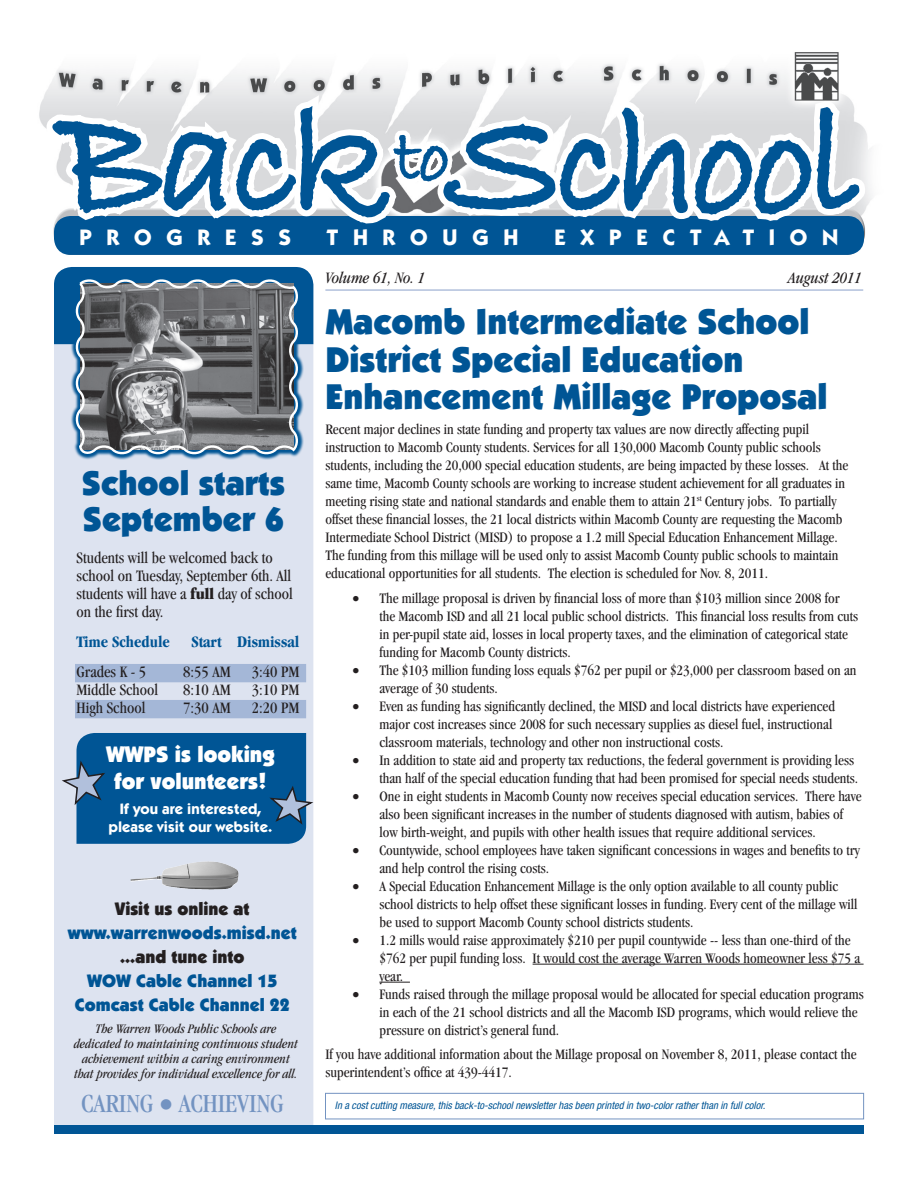
<style>
.page{position:relative;width:918px;height:1188px;background:#fff}
.page>*{position:absolute;margin:0;border:0;box-sizing:border-box;transform-origin:0 0}
.t1{font:162px "Bradley Hand ITCTT Bold";letter-spacing:-.05em;color:#005595}
.t2{font:77.7px "Bradley Hand ITCTT Bold";color:#005595}
.t3{font:900 36px/37.5px "Itc Kabel";color:#005595}
.t4{font:900 34.5px "Itc Kabel";color:#005595}
.t5{font:condensed 27px "Garamond";color:#7393c1}
.t6{font:900 22.5px "Itc Kabel";color:#fff}
.t7{font:700 22.5px "Itc Kabel";letter-spacing:.66em;color:#fff}
.t8{font:900 18px "Itc Kabel";color:#005595}
.t9{font:900 18px "Itc Kabel";color:#231f20}
.t10{font:condensed 16.5px/18px "Garamond";color:#231f20}
.t11{font:700 condensed 16.5px "Garamond";color:#005595}
.t12{font:italic condensed 16.5px "Garamond";color:#231f20}
.t13{font:condensed 15px/18px "Garamond";color:#231f20}
.t14{font:700 15px/18px "Itc Kabel";color:#fff;text-align:center}
.t15{font:italic condensed 13.5px "Garamond";color:#231f20}
.t16{font:italic condensed 10.5px "Helvetica Neue";color:#005595}
.s1{font-stretch:ultra-condensed}
</style>
<div class="page">
<div style="left:54px;top:458px;width:259px;height:667px;background:#dde3f0"></div>
<hr style="left:325px;top:289px;width:538px;height:2px;background:#b1c0dc">
<div style="left:54px;top:1125px;width:810px;height:9px;background:#005595"></div>
<div style="left:75px;top:664px;width:231px;height:18px;background:#a4b7d7"></div>
<div style="left:75px;top:700px;width:231px;height:18px;background:#a4b7d7"></div>
<img style="left:136px;top:861px;width:103px;height:18px">
<img style="left:131px;top:879px;width:107px;height:11px">
<svg style="left:54px;top:267px;width:259px;height:191px"></svg>
<img style="left:50px;top:52px;width:814px;height:203px">
<div style="left:54px;top:216px;width:810px;height:39px;background:#005595;border-radius:16px"></div>
<svg style="left:39px;top:85px;width:833px;height:156px"></svg>
<div style="left:76px;top:224px;width:765px;height:26px;background:#005595"></div>
<div style="left:325px;top:1093px;width:539px;height:26px;border:1px solid #7393c1"></div>
<hr style="left:533px;top:964px;width:331px;height:1px;background:#231f20">
<hr style="left:379px;top:982px;width:31px;height:1px;background:#231f20">
<svg style="left:60px;top:733px;width:254px;height:111px"></svg>
<p class="t1" style="left:58px;top:39px;width:804px">Back School</p>
<p class="t2" style="left:395px;top:97px;width:56px">to</p>
<p class="t7" style="left:80px;top:224px;width:213px">PROGRESS</p>
<p class="t7" style="left:327px;top:224px;width:193px">THROUGH</p>
<p class="t7" style="left:555px;top:224px;width:285px">EXPECTATION</p>
<p class="t4" style="left:82px;top:462px;width:205px">School starts</p>
<p class="t4" style="left:83px;top:498px;width:203px">September 6</p>
<p class="t10" style="left:77px;top:548px;width:218px">Students will be welcomed back to school on Tuesday, September 6th. All students will have a <span class="s1">full</span> day of school on the first day.</p>
<p class="t11" style="left:77px;top:632px;width:95px">Time Schedule</p>
<p class="t11" style="left:191px;top:632px;width:110px">Start Dismissal</p>
<p class="t10" style="left:77px;top:662px;width:71px">Grades K - 5</p>
<p class="t10" style="left:183px;top:662px;width:49px">8:55 AM</p>
<p class="t10" style="left:252px;top:662px;width:49px">3:40 PM</p>
<p class="t10" style="left:77px;top:680px;width:83px">Middle School</p>
<p class="t10" style="left:183px;top:680px;width:49px">8:10 AM</p>
<p class="t10" style="left:252px;top:680px;width:49px">3:10 PM</p>
<p class="t10" style="left:77px;top:698px;width:70px">High School</p>
<p class="t10" style="left:183px;top:698px;width:49px">7:30 AM</p>
<p class="t10" style="left:252px;top:698px;width:49px">2:20 PM</p>
<p class="t6" style="left:106px;top:741px;width:170px">WWPS is looking</p>
<p class="t6" style="left:114px;top:768px;width:154px">for volunteers!</p>
<p class="t14" style="left:109px;top:800px;width:165px">If you are interested, please visit our website.</p>
<p class="t9" style="left:115px;top:898px;width:136px">Visit us online at</p>
<p class="t8" style="left:68px;top:922px;width:231px">www.warrenwoods.misd.net</p>
<p class="t9" style="left:120px;top:946px;width:126px">...and tune into</p>
<p class="t8" style="left:87px;top:970px;width:192px">WOW Cable Channel 15</p>
<p class="t8" style="left:75px;top:994px;width:217px">Comcast Cable Channel 22</p>
<p class="t15" style="left:95px;top:1021px;width:182px">The Warren Woods Public Schools are</p>
<p class="t15" style="left:74px;top:1036px;width:226px">dedicated to maintaining continuous student</p>
<p class="t15" style="left:82px;top:1051px;width:209px">achievement within a caring environment</p>
<p class="t15" style="left:74px;top:1066px;width:225px">that provides for individual excellence for all.</p>
<p class="t5" style="left:81px;top:1089px;width:204px">CARING ● ACHIEVING</p>
<p class="t12" style="left:325px;top:268px;width:102px">Volume 61, No. 1</p>
<p class="t12" style="left:788px;top:268px;width:75px">August 2011</p>
<p class="t3" style="left:325px;top:303px;width:504px">Macomb Intermediate School<br>District Special Education<br>Enhancement Millage Proposal</p>
<p class="t13" style="left:325px;top:420px;width:524px">Recent major declines in state funding and property tax values are now directly affecting pupil instruction to Macomb County students. Services for all 130,000 Macomb County public schools students, including the 20,000 special education students, are being impacted by these losses. At the same time, Macomb County schools are working to increase student achievement for all graduates in meeting rising state and national standards and enable them to attain 21<sup>st</sup> Century jobs. To partially offset these financial losses, the 21 local districts within Macomb County are requesting the Macomb Intermediate School District (MISD) to propose a 1.2 mill Special Education Enhancement Millage.<br>The funding from this millage will be used only to assist Macomb County public schools to maintain educational opportunities for all students. The election is scheduled for Nov. 8, 2011.</p>
<p class="t13" style="left:379px;top:589px;width:480px;text-indent:-27px">• The millage proposal is driven by financial loss of more than $103 million since 2008 for the Macomb ISD and all 21 local public school districts. This financial loss results from cuts in per-pupil state aid, losses in local property taxes, and the elimination of categorical state funding for Macomb County districts.</p>
<p class="t13" style="left:379px;top:661px;width:479px;text-indent:-27px">• The $103 million funding loss equals $762 per pupil or $23,000 per classroom based on an average of 30 students.</p>
<p class="t13" style="left:379px;top:697px;width:457px;text-indent:-27px">• Even as funding has significantly declined, the MISD and local districts have experienced major cost increases since 2008 for such necessary supplies as diesel fuel, instructional classroom materials, technology and other non instructional costs.</p>
<p class="t13" style="left:352px;top:751px;width:507px;text-align:right">• In addition to state aid and property tax reductions, the federal government is providing less than half of the special education funding that had been promised for special needs students.</p>
<p class="t13" style="left:379px;top:787px;width:484px;text-indent:-27px">• One in eight students in Macomb County now receives special education services. There have also been significant increases in the number of students diagnosed with autism, babies of low birth-weight, and pupils with other health issues that require additional services.</p>
<p class="t13" style="left:379px;top:841px;width:482px;text-indent:-27px">• Countywide, school employees have taken significant concessions in wages and benefits to try and help control the rising costs.</p>
<p class="t13" style="left:379px;top:877px;width:480px;text-indent:-27px">• A Special Education Enhancement Millage is the only option available to all county public school districts to help offset these significant losses in funding. Every cent of the millage will be used to support Macomb County school districts students.</p>
<p class="t13" style="left:379px;top:931px;width:482px;text-indent:-27px">• 1.2 mills would raise approximately $210 per pupil countywide -- less than one-third of the $762 per pupil funding loss. It would cost the average Warren Woods homeowner less $75 a year.</p>
<p class="t13" style="left:379px;top:985px;width:486px;text-indent:-27px">• Funds raised through the millage proposal would be allocated for special education programs in each of the 21 school districts and all the Macomb ISD programs, which would relieve the pressure on district’s general fund.</p>
<p class="t13" style="left:325px;top:1045px;width:533px">If you have additional information about the Millage proposal on November 8, 2011, please contact the superintendent’s office at 439-4417.</p>
<p class="t16" style="left:335px;top:1099px;width:432px">In a cost cutting measure, this back-to-school newsletter has been printed in two-color rather than in full color.</p>
</div>
